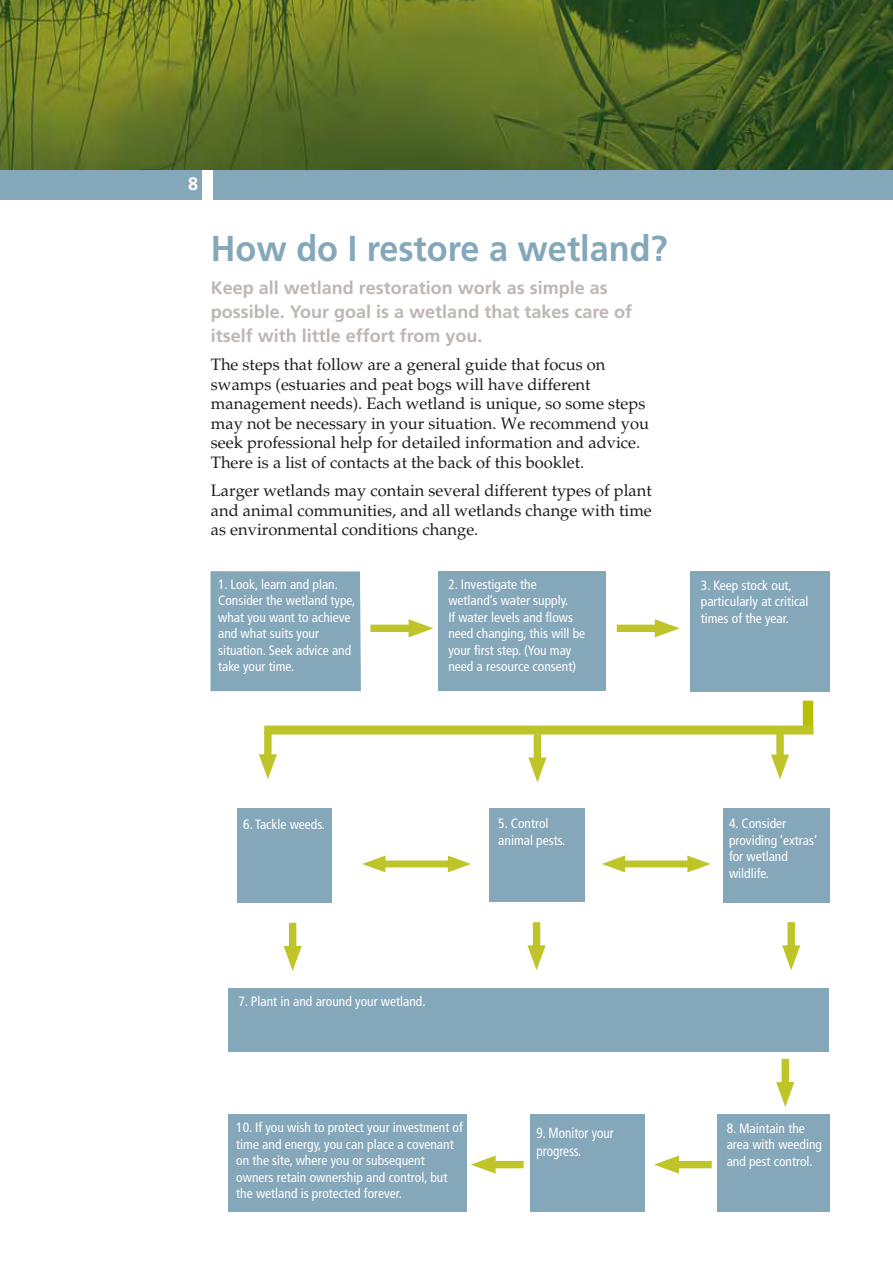
<style>
.page{position:relative;width:893px;height:1263px;background:#fff}
.page>*{position:absolute;margin:0;border:0;box-sizing:border-box;transform-origin:0 0}
.t1{font:700 36px "Frutiger";color:#85a7ba;scale:.95 1}
.t2{font:700 27px "Frutiger";color:#fff}
.t3{font:700 18px/24px "Frutiger";color:#bdb6b3}
.t4{font:700 18px "Frutiger";color:#fff}
.t5{font:16.5px/19.5px "Palatino";color:#1d1d1b}
.t6{font:condensed 14.7px/17.9px "Frutiger";color:#fff;scale:.9 1}
.t7{font:condensed 13.5px/16.5px "Frutiger";color:#fff}
</style>
<div class="page">
<img style="left:0;top:0;width:893px;height:170px">
<div style="left:0;top:170px;width:893px;height:30px;background:#85a7ba"></div>
<div style="left:202px;top:170px;width:11px;height:30px;background:#fff"></div>
<div style="left:211px;top:571px;width:150px;height:120px;background:#85a7ba"></div>
<div style="left:439px;top:571px;width:167px;height:120px;background:#85a7ba"></div>
<div style="left:370px;top:625px;width:49px;height:7px;background:#bfc428"></div>
<svg style="left:409px;top:619px;width:24px;height:18px"></svg>
<div style="left:617px;top:625px;width:48px;height:7px;background:#bfc428"></div>
<svg style="left:655px;top:619px;width:25px;height:18px"></svg>
<div style="left:237px;top:808px;width:95px;height:94px;background:#85a7ba"></div>
<div style="left:723px;top:808px;width:106px;height:94px;background:#85a7ba"></div>
<div style="left:376px;top:860px;width:81px;height:7px;background:#bfc428"></div>
<svg style="left:362px;top:855px;width:23px;height:17px"></svg>
<svg style="left:448px;top:855px;width:23px;height:17px"></svg>
<div style="left:615px;top:860px;width:82px;height:7px;background:#bfc428"></div>
<svg style="left:602px;top:855px;width:23px;height:17px"></svg>
<svg style="left:687px;top:855px;width:24px;height:17px"></svg>
<div style="left:289px;top:923px;width:7px;height:33px;background:#bfc428"></div>
<svg style="left:284px;top:946px;width:18px;height:25px"></svg>
<div style="left:533px;top:922px;width:7px;height:34px;background:#bfc428"></div>
<svg style="left:527px;top:945px;width:19px;height:25px"></svg>
<div style="left:787px;top:922px;width:8px;height:34px;background:#bfc428"></div>
<svg style="left:782px;top:945px;width:18px;height:25px"></svg>
<div style="left:781px;top:1059px;width:8px;height:33px;background:#bfc428"></div>
<svg style="left:776px;top:1082px;width:18px;height:25px"></svg>
<div style="left:489px;top:808px;width:95px;height:93px;background:#85a7ba"></div>
<div style="left:690px;top:571px;width:139px;height:120px;background:#85a7ba"></div>
<div style="left:228px;top:988px;width:601px;height:63px;background:#85a7ba"></div>
<div style="left:803px;top:701px;width:10px;height:33px;background:#b8bf00"></div>
<div style="left:264px;top:725px;width:549px;height:9px;background:#bfc428"></div>
<div style="left:264px;top:731px;width:8px;height:34px;background:#bfc428"></div>
<svg style="left:259px;top:754px;width:18px;height:25px"></svg>
<div style="left:534px;top:734px;width:7px;height:34px;background:#bfc428"></div>
<svg style="left:528px;top:757px;width:18px;height:25px"></svg>
<div style="left:776px;top:731px;width:8px;height:34px;background:#bfc428"></div>
<svg style="left:771px;top:754px;width:18px;height:25px"></svg>
<div style="left:228px;top:1114px;width:238px;height:98px;background:#85a7ba"></div>
<div style="left:717px;top:1114px;width:112px;height:98px;background:#85a7ba"></div>
<div style="left:669px;top:1161px;width:43px;height:7px;background:#bfc428"></div>
<svg style="left:654px;top:1155px;width:25px;height:19px"></svg>
<div style="left:531px;top:1114px;width:114px;height:98px;background:#85a7ba"></div>
<div style="left:485px;top:1161px;width:39px;height:7px;background:#bfc428"></div>
<svg style="left:471px;top:1155px;width:25px;height:19px"></svg>
<h3 class="t4" style="left:188px;top:173px;width:12px">8</h3>
<h1 class="t1" style="left:211px;top:227px;width:482px">How do I restore a wetland?</h1>
<h3 class="t3" style="left:211px;top:275px;width:423px">Keep all wetland restoration work as simple as possible. Your goal is a wetland that takes care of itself with little effort from you.</h3>
<p class="t5" style="left:211px;top:355px;width:440px">The steps that follow are a general guide that focus on swamps (estuaries and peat bogs will have different management needs). Each wetland is unique, so some steps may not be necessary in your situation. We recommend you seek professional help for detailed information and advice.<br>There is a list of contacts at the back of this booklet.</p>
<p class="t5" style="left:211px;top:481px;width:442px;text-align:justify">Larger wetlands may contain several different types of plant and animal communities, and all wetlands change with time as environmental conditions change.</p>
<p class="t7" style="left:218px;top:576px;width:139px">1. Look, learn and plan.<br>Consider the wetland type, what you want to achieve and what suits your situation. Seek advice and take your time.</p>
<p class="t7" style="left:448px;top:576px;width:138px">2. Investigate the wetland’s water supply.<br>If water levels and flows need changing, this will be your first step. (You may need a resource consent)</p>
<p class="t7" style="left:701px;top:577px;width:109px">3. Keep stock out, particularly at critical times of the year.</p>
<p class="t7" style="left:243px;top:816px;width:83px">6. Tackle weeds.</p>
<p class="t7" style="left:498px;top:815px;width:69px">5. Control animal pests.</p>
<p class="t7" style="left:729px;top:815px;width:90px">4. Consider providing ‘extras’ for wetland wildlife.</p>
<p class="t7" style="left:238px;top:993px;width:189px">7. Plant in and around your wetland.</p>
<p class="t7" style="left:236px;top:1119px;width:228px">10. If you wish to protect your investment of time and energy, you can place a covenant on the site, where you or subsequent owners retain ownership and control, but the wetland is protected forever.</p>
<p class="t7" style="left:727px;top:1120px;width:97px">8. Maintain the area with weeding and pest control.</p>
<p class="t6" style="left:536px;top:1124px;width:87px">9. Monitor your progress.</p>
<h2 class="t2" style="left:357px;top:1186px;width:17px">6</h2>
</div>
